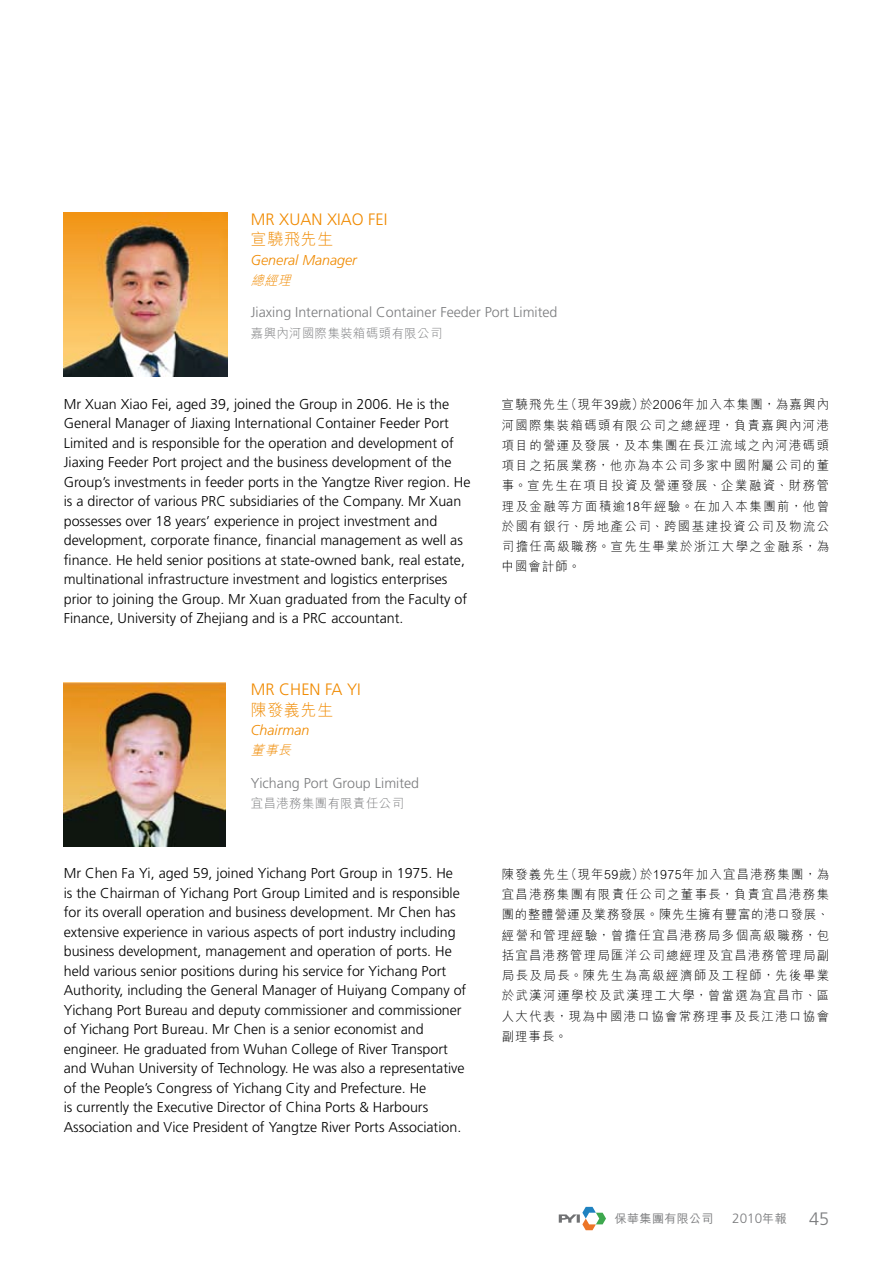
<style>
.page{position:relative;width:893px;height:1263px;background:#fff}
.page>*{position:absolute;margin:0;border:0;box-sizing:border-box;transform-origin:0 0}
.t1{font:300 18px "Frutiger LT Std";color:#7b7c7e}
.t2{font:300 16.5px "Frutiger LT Std";color:#f08a00}
.t3{font:300 16.5px "M Hei HK";letter-spacing:.035em;color:#f08a00}
.t4{font:300 14.25px/19.5px "Frutiger LT Std";color:#000}
.t5{font:300 14.25px "Frutiger LT Std";color:#7b7c7e}
.t6{font:italic 300 14.25px "Frutiger LT Std";color:#f08a00}
.t7{font:300 13.5px "Frutiger LT Std";color:#7b7c7e}
.t8{font:italic 300 13.5px "M Hei HK";color:#f08a00}
.t9{font:300 12.75px/20.2px "M Hei HK";letter-spacing:.125em;color:#000;text-align:justify}
.t10{font:300 12.75px "M Hei HK";letter-spacing:.035em;color:#7b7c7e}
.t11{font:500 12px "M Hei HK";letter-spacing:.03em;color:#7b7c7e}
.s1{font-family:"M Hei HK";font-weight:500;font-size:12px}
</style>
<div class="page">
<svg style="left:559px;top:1207px;width:47px;height:23px"></svg>
<img style="left:64px;top:213px;width:164px;height:164px">
<img style="left:64px;top:683px;width:161px;height:163px">
<p class="t2" style="left:251px;top:210px;width:138px">MR XUAN XIAO FEI</p>
<p class="t3" style="left:251px;top:228px;width:84px">宣驍飛先生</p>
<p class="t6" style="left:251px;top:252px;width:108px">General Manager</p>
<p class="t8" style="left:251px;top:271px;width:47px">總經理</p>
<p class="t5" style="left:251px;top:304px;width:308px">Jiaxing International Container Feeder Port Limited</p>
<p class="t10" style="left:251px;top:324px;width:193px">嘉興內河國際集裝箱碼頭有限公司</p>
<p class="t4" style="left:64px;top:394px;width:408px">Mr Xuan Xiao Fei, aged 39, joined the Group in 2006. He is the General Manager of Jiaxing International Container Feeder Port Limited and is responsible for the operation and development of Jiaxing Feeder Port project and the business development of the Group’s investments in feeder ports in the Yangtze River region. He is a director of various PRC subsidiaries of the Company. Mr Xuan possesses over 18 years’ experience in project investment and development, corporate finance, financial management as well as finance. He held senior positions at state-owned bank, real estate, multinational infrastructure investment and logistics enterprises prior to joining the Group. Mr Xuan graduated from the Faculty of Finance, University of Zhejiang and is a PRC accountant.</p>
<p class="t2" style="left:251px;top:680px;width:112px">MR CHEN FA YI</p>
<p class="t3" style="left:251px;top:698px;width:84px">陳發義先生</p>
<p class="t6" style="left:251px;top:722px;width:60px">Chairman</p>
<p class="t8" style="left:251px;top:741px;width:47px">董事長</p>
<p class="t5" style="left:251px;top:775px;width:170px">Yichang Port Group Limited</p>
<p class="t10" style="left:251px;top:794px;width:155px">宜昌港務集團有限責任公司</p>
<p class="t4" style="left:64px;top:864px;width:404px">Mr Chen Fa Yi, aged 59, joined Yichang Port Group in 1975. He<br>is the Chairman of Yichang Port Group Limited and is responsible for its overall operation and business development. Mr Chen has extensive experience in various aspects of port industry including business development, management and operation of ports. He held various senior positions during his service for Yichang Port Authority, including the General Manager of Huiyang Company of Yichang Port Bureau and deputy commissioner and commissioner of Yichang Port Bureau. Mr Chen is a senior economist and engineer. He graduated from Wuhan College of River Transport and Wuhan University of Technology. He was also a representative of the People’s Congress of Yichang City and Prefecture. He<br>is currently the Executive Director of China Ports &amp; Harbours Association and Vice President of Yangtze River Ports Association.</p>
<p class="t9" style="left:502px;top:394px;width:329px">宣驍飛先生（現年39歲）於2006年加入本集團，為嘉興內河國際集裝箱碼頭有限公司之總經理，負責嘉興內河港項目的營運及發展，及本集團在長江流域之內河港碼頭項目之拓展業務，他亦為本公司多家中國附屬公司的董事。宣先生在項目投資及營運發展、企業融資、財務管理及金融等方面積逾18年經驗。在加入本集團前，他曾於國有銀行、房地產公司、跨國基建投資公司及物流公司擔任高級職務。宣先生畢業於浙江大學之金融系，為中國會計師。</p>
<p class="t9" style="left:502px;top:863px;width:329px">陳發義先生（現年59歲）於1975年加入宜昌港務集團，為宜昌港務集團有限責任公司之董事長，負責宜昌港務集團的整體營運及業務發展。陳先生擁有豐富的港口發展、經營和管理經驗，曾擔任宜昌港務局多個高級職務，包括宜昌港務管理局匯洋公司總經理及宜昌港務管理局副局長及局長。陳先生為高級經濟師及工程師，先後畢業於武漢河運學校及武漢理工大學，曾當選為宜昌市、區人大代表，現為中國港口協會常務理事及長江港口協會副理事長。</p>
<p class="t11" style="left:615px;top:1210px;width:100px">保華集團有限公司</p>
<p class="t7" style="left:732px;top:1210px;width:56px">2010<span class="s1">年報</span></p>
<p class="t1" style="left:809px;top:1208px;width:22px">45</p>
</div>
